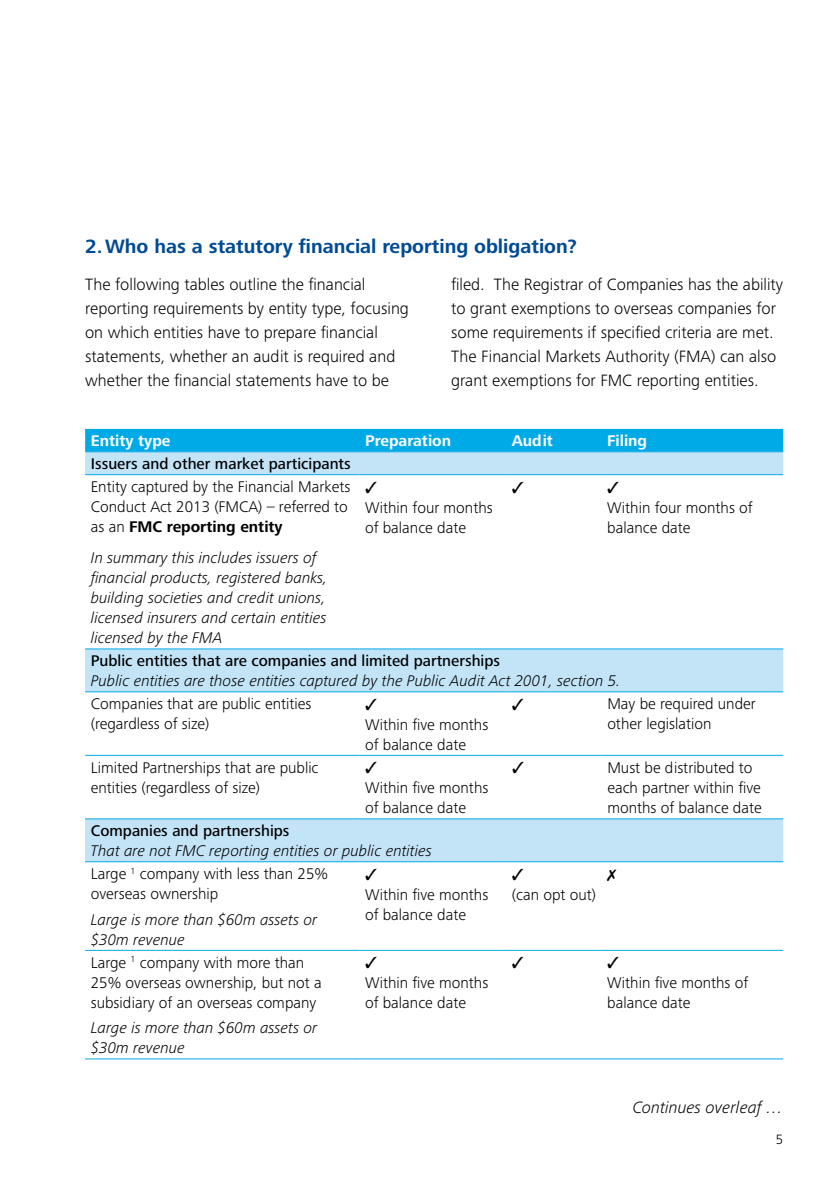
<style>
.page{position:relative;width:840px;height:1191px;background:#fff}
.page>*{position:absolute;margin:0;border:0;box-sizing:border-box;transform-origin:0 0}
.t1{font:700 20px "Frutiger Next Pro";color:#004a94}
.t2{font:300 17px/24px "Frutiger Next Pro";color:#000}
.t3{font:italic 300 17px "Frutiger Next Pro";color:#000}
.t4{font:300 16px/20px "Frutiger Next Pro";color:#000}
.t5{font:italic 300 16px/20px "Frutiger Next Pro";color:#000}
.t6{font:500 16px "Frutiger Next Pro";color:#000}
.t7{font:700 16px "Frutiger Next Pro";color:#fff}
.t8{font:300 14px "Frutiger Next Pro";color:#000}
.s1{font-weight:700}
.s2{font-style:normal}
</style>
<div class="page">
<div style="left:85px;top:429px;width:697px;height:22px;background:#00aae7"></div>
<svg style="left:85px;top:452px;width:697px;height:409px"></svg>
<hr style="left:85px;top:648px;width:274px;height:1px;background:#00aae7">
<hr style="left:359px;top:648px;width:147px;height:1px;background:#00aae7">
<hr style="left:506px;top:648px;width:95px;height:1px;background:#00aae7">
<hr style="left:601px;top:648px;width:181px;height:1px;background:#00aae7">
<hr style="left:85px;top:691px;width:274px;height:1px;background:#00aae7">
<hr style="left:359px;top:691px;width:147px;height:1px;background:#00aae7">
<hr style="left:506px;top:691px;width:95px;height:1px;background:#00aae7">
<hr style="left:601px;top:691px;width:181px;height:1px;background:#00aae7">
<hr style="left:85px;top:755px;width:274px;height:1px;background:#00aae7">
<hr style="left:359px;top:755px;width:147px;height:1px;background:#00aae7">
<hr style="left:506px;top:755px;width:95px;height:1px;background:#00aae7">
<hr style="left:601px;top:755px;width:181px;height:1px;background:#00aae7">
<hr style="left:85px;top:949px;width:274px;height:1px;background:#00aae7">
<hr style="left:359px;top:949px;width:147px;height:1px;background:#00aae7">
<hr style="left:506px;top:949px;width:95px;height:1px;background:#00aae7">
<hr style="left:601px;top:949px;width:181px;height:1px;background:#00aae7">
<hr style="left:85px;top:1058px;width:274px;height:1px;background:#00aae7">
<hr style="left:359px;top:1058px;width:147px;height:1px;background:#00aae7">
<hr style="left:506px;top:1058px;width:95px;height:1px;background:#00aae7">
<hr style="left:601px;top:1058px;width:181px;height:1px;background:#00aae7">
<hr style="left:85px;top:818px;width:274px;height:1px;background:#00aae7">
<hr style="left:359px;top:818px;width:147px;height:1px;background:#00aae7">
<hr style="left:506px;top:818px;width:95px;height:1px;background:#00aae7">
<hr style="left:601px;top:818px;width:181px;height:1px;background:#00aae7">
<hr style="left:85px;top:861px;width:274px;height:1px;background:#00aae7">
<hr style="left:359px;top:861px;width:147px;height:1px;background:#00aae7">
<hr style="left:506px;top:861px;width:95px;height:1px;background:#00aae7">
<hr style="left:601px;top:861px;width:181px;height:1px;background:#00aae7">
<hr style="left:85px;top:451px;width:274px;height:1px;background:#00aae7">
<hr style="left:359px;top:451px;width:147px;height:1px;background:#00aae7">
<hr style="left:506px;top:451px;width:95px;height:1px;background:#00aae7">
<hr style="left:601px;top:451px;width:181px;height:1px;background:#00aae7">
<hr style="left:85px;top:474px;width:274px;height:1px;background:#00aae7">
<hr style="left:359px;top:474px;width:147px;height:1px;background:#00aae7">
<hr style="left:506px;top:474px;width:95px;height:1px;background:#00aae7">
<hr style="left:601px;top:474px;width:181px;height:1px;background:#00aae7">
<svg style="left:365px;top:481px;width:11px;height:11px"></svg>
<svg style="left:512px;top:481px;width:11px;height:11px"></svg>
<svg style="left:607px;top:481px;width:11px;height:11px"></svg>
<svg style="left:365px;top:698px;width:11px;height:12px"></svg>
<svg style="left:512px;top:698px;width:11px;height:12px"></svg>
<svg style="left:365px;top:761px;width:11px;height:12px"></svg>
<svg style="left:512px;top:761px;width:11px;height:12px"></svg>
<p class="t1" style="left:85px;top:234px;width:493px">2.Who has a statutory financial reporting obligation?</p>
<p class="t2" style="left:85px;top:272px;width:325px">The following tables outline the financial reporting requirements by entity type, focusing on which entities have to prepare financial statements, whether an audit is required and whether the financial statements have to be</p>
<p class="t2" style="left:451px;top:272px;width:333px">filed. The Registrar of Companies has the ability to grant exemptions to overseas companies for some requirements if specified criteria are met.<br>The Financial Markets Authority (FMA) can also grant exemptions for FMC reporting entities.</p>
<p class="t7" style="left:91px;top:431px;width:81px">Entity type</p>
<p class="t7" style="left:365px;top:431px;width:87px">Preparation</p>
<p class="t7" style="left:511px;top:431px;width:43px">Audit</p>
<p class="t7" style="left:607px;top:431px;width:41px">Filing</p>
<p class="t6" style="left:91px;top:454px;width:261px">Issuers and other market participants</p>
<p class="t4" style="left:91px;top:476px;width:261px">Entity captured by the Financial Markets<br>Conduct Act 2013 (FMCA) – referred to as an <span class="s1">FMC reporting entity</span></p>
<p class="t5" style="left:91px;top:548px;width:238px">In summary this includes issuers of financial products, registered banks, building societies and credit unions, licensed insurers and certain entities licensed by the FMA</p>
<p class="t4" style="left:365px;top:497px;width:129px">Within four months of balance date</p>
<p class="t4" style="left:607px;top:497px;width:147px">Within four months of balance date</p>
<p class="t6" style="left:91px;top:651px;width:410px">Public entities that are companies and limited partnerships</p>
<p class="t5" style="left:91px;top:671px;width:531px">Public entities are those entities captured by the Public Audit Act 2001, section 5.</p>
<p class="t4" style="left:91px;top:693px;width:222px">Companies that are public entities (regardless of size)</p>
<p class="t4" style="left:607px;top:693px;width:150px">May be required under other legislation</p>
<p class="t4" style="left:365px;top:714px;width:125px">Within five months of balance date</p>
<p class="t4" style="left:91px;top:757px;width:229px">Limited Partnerships that are public entities (regardless of size)</p>
<p class="t4" style="left:365px;top:778px;width:125px">Within five months of balance date</p>
<p class="t6" style="left:91px;top:821px;width:200px">Companies and partnerships</p>
<p class="t5" style="left:91px;top:839px;width:342px;line-height:22.8px">That are not FMC reporting entities or public entities<br><span class="s2">Large</span> <sup>1</sup> <span class="s2">company with less than 25%</span></p>
<p class="t4" style="left:91px;top:883px;width:129px">overseas ownership</p>
<p class="t5" style="left:91px;top:909px;width:228px">Large is more than $60m assets or $30m revenue</p>
<p class="t4" style="left:365px;top:884px;width:125px">Within five months of balance date</p>
<p class="t4" style="left:511px;top:884px;width:85px">(can opt out)</p>
<p class="t4" style="left:607px;top:757px;width:156px">Must be distributed to each partner within five months of balance date</p>
<p class="t4" style="left:91px;top:952px;width:232px">Large <sup>1</sup> company with more than<br>25% overseas ownership, but not a subsidiary of an overseas company</p>
<p class="t5" style="left:91px;top:1018px;width:228px">Large is more than $60m assets or $30m revenue</p>
<p class="t4" style="left:365px;top:972px;width:125px">Within five months of balance date</p>
<p class="t4" style="left:607px;top:972px;width:142px">Within five months of balance date</p>
<p class="t3" style="left:632px;top:1097px;width:152px">Continues overleaf …</p>
<p class="t8" style="left:775px;top:1131px;width:9px">5</p>
</div>
